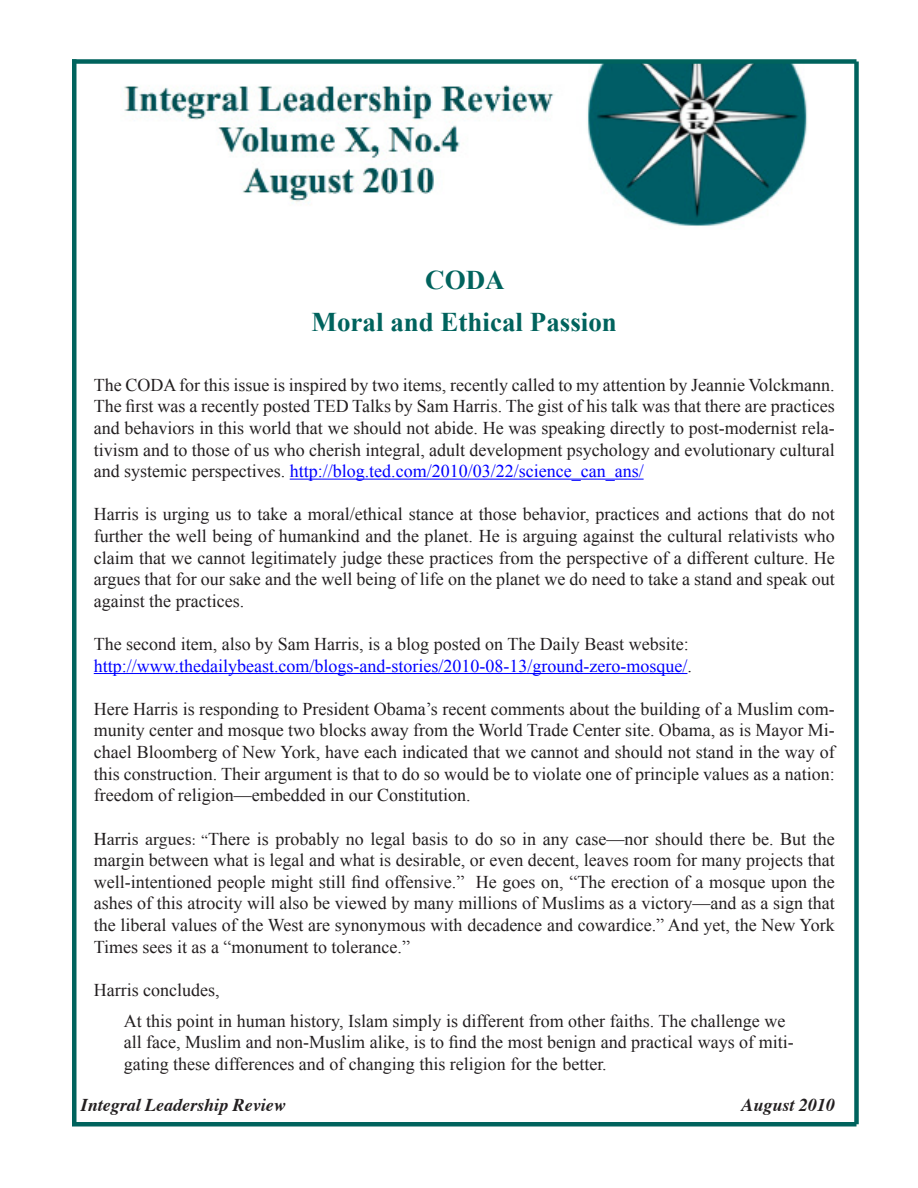
<style>
.page{position:relative;width:918px;height:1188px;background:#fff}
.page>*{position:absolute;margin:0;border:0;box-sizing:border-box;transform-origin:0 0}
.t1{font:700 27px "Times New Roman";color:#00635d}
.non-feed{font:18px/21.6px "Times New Roman";color:#231f20;text-align:justify}
.Normal__Web{font:18px/21.6px "Times New Roman";color:#231f20}
.t2{font:18px "Times New Roman";color:#00f}
.t3{font:italic 700 18px "Times";color:#231f20}
.s1{color:#00f}
.s2{color:#231f20}
.s3{font-family:"Times"}
.s4{font-family:"Times";font-size:15px}
</style>
<div class="page">
<img style="left:124px;top:64px;width:684px;height:162px">
<div style="left:72px;top:59px;width:784px;height:5px;background:#00635d"></div>
<hr style="left:72px;top:1122px;width:784px;height:4px;background:#00635d">
<div style="left:854px;top:62px;width:5px;height:1062px;background:#00635d"></div>
<hr style="left:72px;top:59px;width:4px;height:1063px;background:#00635d">
<hr style="left:290px;top:479px;width:354px;height:1px;background:#00f">
<hr style="left:94px;top:673px;width:593px;height:1px;background:#00f">
<p class="t1" style="left:425px;top:262px;width:81px">CODA</p>
<p class="t1" style="left:312px;top:303px;width:307px">Moral and Ethical Passion</p>
<p class="non-feed" style="left:94px;top:374px;width:743px">The CODA for this issue is inspired by two items, recently called to my attention by Jeannie Volckmann.<br>The first was a recently posted TED Talks by Sam Harris. The gist of his talk was that there are practices and behaviors in this world that we should not abide. He was speaking directly to post-modernist rela&shy;tivism and to those of us who cherish integral, adult development psychology and evolutionary cultural and systemic perspectives. <span class="s1">http://blog.ted.com/2010/03/22/science_can_ans/</span></p>
<p class="non-feed" style="left:94px;top:503px;width:743px">Harris is urging us to take a moral/ethical stance at those behavior, practices and actions that do not further the well being of humankind and the planet. He is arguing against the cultural relativists who claim that we cannot legitimately judge these practices from the perspective of a different culture. He argues that for our sake and the well being of life on the planet we do need to take a stand and speak out against the practices.</p>
<p class="non-feed" style="left:94px;top:633px;width:597px">The second item, also by Sam Harris, is a blog posted on The Daily Beast website:</p>
<p class="t2" style="left:94px;top:653px;width:600px">http://www.thedailybeast.com/blogs-and-stories/2010-08-13/ground-zero-mosque/<span class="s2">.</span></p>
<p class="non-feed" style="left:94px;top:698px;width:743px">Here Harris is responding to President Obama’s recent comments about the building of a Muslim com&shy;munity center and mosque two blocks away from the World Trade Center site. Obama, as is Mayor Mi&shy;chael Bloomberg of New York, have each indicated that we cannot and should not stand in the way of this construction. Their argument is that to do so would be to violate one of principle values as a nation: freedom of religion—embedded in our Constitution.</p>
<p class="non-feed" style="left:94px;top:827px;width:743px"><span class="s3">Harris argues</span><span class="s4">: “</span>There is probably no legal basis to do so in any case—nor should there be. But the margin between what is legal and what is desirable, or even decent, leaves room for many projects that well-intentioned people might still find offensive.” He goes on, “The erection of a mosque upon the ashes of this atrocity will also be viewed by many millions of Muslims as a victory—and as a sign that the liberal values of the West are synonymous with decadence and cowardice.” And yet, the New York Times sees it as a “monument to tolerance.”</p>
<p class="non-feed" style="left:94px;top:979px;width:127px">Harris concludes,</p>
<p class="Normal__Web" style="left:124px;top:1010px;width:671px">At this point in human history, Islam simply is different from other faiths. The challenge we all face, Muslim and non-Muslim alike, is to find the most benign and practical ways of miti&shy;gating these differences and of changing this religion for the better.</p>
<p class="t3" style="left:81px;top:1088px;width:207px">Integral Leadership Review</p>
<p class="t3" style="left:741px;top:1088px;width:95px">August 2010</p>
</div>
